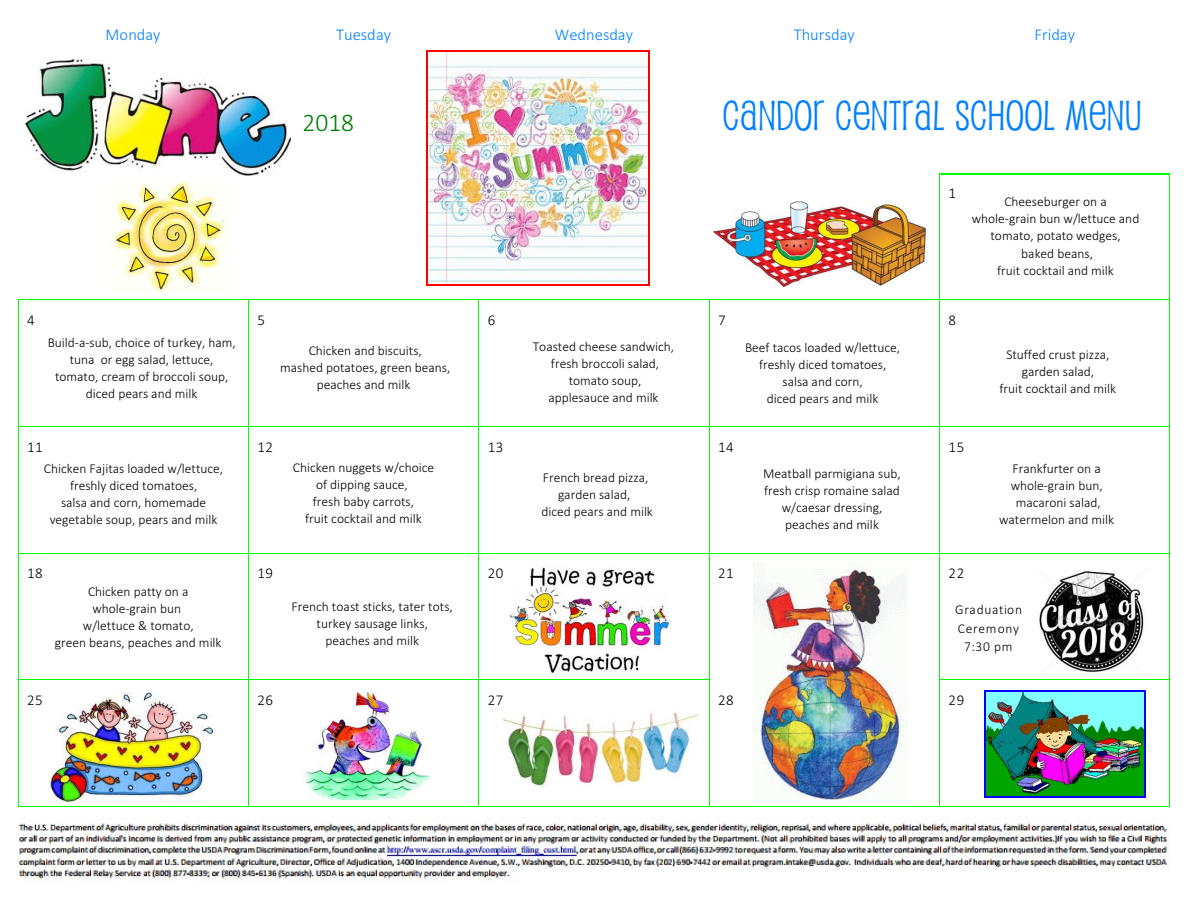
<style>
.page{position:relative;width:1188px;height:918px;background:#fff}
.page>*{position:absolute;margin:0;border:0;box-sizing:border-box;transform-origin:0 0}
.t1{font:40.5px "Pupcat";letter-spacing:.02em;color:#0080ff}
.t2{font:300 25.5px "Calibri";color:#008000}
.t3{font:300 16.5px "Calibri";color:#0080ff}
.t4{font:300 15px "Calibri";letter-spacing:.035em;color:#000}
.t5{font:300 13.5px/17.1px "Calibri";color:#000;text-align:center}
.t6{font:300 13.5px/18.9px "Calibri";letter-spacing:.05em;color:#000;text-align:center}
</style>
<div class="page">
<hr style="left:940px;top:173px;width:230px;height:2px;background:#0f0">
<img style="left:109px;top:182px;width:116px;height:111px">
<img style="left:714px;top:201px;width:212px;height:86px">
<img style="left:510px;top:567px;width:159px;height:106px">
<img style="left:754px;top:563px;width:153px;height:238px">
<img style="left:51px;top:693px;width:162px;height:109px">
<img style="left:503px;top:712px;width:194px;height:75px">
<img style="left:18px;top:818px;width:1151px;height:61px">
<img style="left:26px;top:60px;width:264px;height:116px">
<img style="left:427px;top:52px;width:221px;height:232px">
<hr style="left:426px;top:50px;width:1px;height:235px;background:#f00">
<hr style="left:648px;top:50px;width:1px;height:235px;background:#f00">
<hr style="left:426px;top:50px;width:223px;height:2px;background:#f00">
<hr style="left:426px;top:284px;width:223px;height:1px;background:#f00">
<img style="left:1039px;top:571px;width:105px;height:101px">
<img style="left:304px;top:692px;width:126px;height:107px">
<img style="left:986px;top:692px;width:159px;height:104px">
<hr style="left:984px;top:690px;width:1px;height:107px;background:#00f">
<hr style="left:1145px;top:690px;width:1px;height:107px;background:#00f">
<hr style="left:984px;top:690px;width:162px;height:2px;background:#00f">
<hr style="left:984px;top:796px;width:162px;height:1px;background:#00f">
<p class="t3" style="left:106px;top:28px;width:56px">Monday</p>
<p class="t3" style="left:336px;top:28px;width:56px">Tuesday</p>
<p class="t3" style="left:555px;top:28px;width:80px">Wednesday</p>
<p class="t3" style="left:794px;top:28px;width:63px">Thursday</p>
<p class="t3" style="left:1034px;top:28px;width:42px">Friday</p>
<h2 class="t2" style="left:303px;top:112px;width:53px">2018</h2>
<h1 class="t1" style="left:723px;top:100px;width:420px">CANDOR CENTRAL SCHOOL MENU</h1>
<p class="t4" style="left:949px;top:187px;width:9px">1</p>
<p class="t5" style="left:972px;top:194px;width:169px">Cheeseburger on a whole-grain bun w/lettuce and tomato, potato wedges,<br>baked beans,<br>fruit cocktail and milk</p>
<p class="t4" style="left:27px;top:314px;width:9px">4</p>
<p class="t4" style="left:257px;top:314px;width:9px">5</p>
<p class="t4" style="left:488px;top:314px;width:9px">6</p>
<p class="t4" style="left:718px;top:314px;width:9px">7</p>
<p class="t4" style="left:949px;top:314px;width:9px">8</p>
<p class="t5" style="left:48px;top:335px;width:190px">Build-a-sub, choice of turkey, ham, tuna or egg salad, lettuce, tomato, cream of broccoli soup, diced pears and milk</p>
<p class="t5" style="left:280px;top:343px;width:172px">Chicken and biscuits,<br>mashed potatoes, green beans, peaches and milk</p>
<p class="t5" style="left:533px;top:339px;width:143px">Toasted cheese sandwich, fresh broccoli salad, tomato soup,<br>applesauce and milk</p>
<p class="t5" style="left:745px;top:340px;width:157px">Beef tacos loaded w/lettuce, freshly diced tomatoes, salsa and corn,<br>diced pears and milk</p>
<p class="t4" style="left:27px;top:440px;width:17px">11</p>
<p class="t4" style="left:257px;top:440px;width:17px">12</p>
<p class="t4" style="left:488px;top:440px;width:17px">13</p>
<p class="t4" style="left:718px;top:440px;width:17px">14</p>
<p class="t4" style="left:949px;top:440px;width:17px">15</p>
<p class="t5" style="left:44px;top:461px;width:181px">Chicken Fajitas loaded w/lettuce, freshly diced tomatoes,<br>salsa and corn, homemade vegetable soup, pears and milk</p>
<p class="t5" style="left:293px;top:460px;width:143px">Chicken nuggets w/choice of dipping sauce,<br>fresh baby carrots,<br>fruit cocktail and milk</p>
<p class="t5" style="left:541px;top:470px;width:113px">French bread pizza, garden salad,<br>diced pears and milk</p>
<p class="t5" style="left:763px;top:466px;width:139px">Meatball parmigiana sub, fresh crisp romaine salad w/caesar dressing, peaches and milk</p>
<p class="t4" style="left:27px;top:567px;width:17px">18</p>
<p class="t4" style="left:257px;top:567px;width:17px">19</p>
<p class="t4" style="left:488px;top:567px;width:17px">20</p>
<p class="t4" style="left:718px;top:567px;width:17px">21</p>
<p class="t4" style="left:949px;top:567px;width:17px">22</p>
<p class="t5" style="left:1000px;top:347px;width:118px">Stuffed crust pizza, garden salad,<br>fruit cocktail and milk</p>
<p class="t5" style="left:999px;top:461px;width:117px">Frankfurter on a whole-grain bun, macaroni salad, watermelon and milk</p>
<p class="t5" style="left:55px;top:584px;width:168px">Chicken patty on a whole-grain bun<br>w/lettuce &amp; tomato,<br>green beans, peaches and milk</p>
<p class="t5" style="left:292px;top:599px;width:163px">French toast sticks, tater tots, turkey sausage links,<br>peaches and milk</p>
<p class="t6" style="left:955px;top:601px;width:68px">Graduation<br>Ceremony<br>7:30 pm</p>
<p class="t4" style="left:27px;top:694px;width:17px">25</p>
<p class="t4" style="left:257px;top:694px;width:17px">26</p>
<p class="t4" style="left:488px;top:694px;width:17px">27</p>
<p class="t4" style="left:718px;top:694px;width:17px">28</p>
<p class="t4" style="left:949px;top:694px;width:17px">29</p>
</div>
